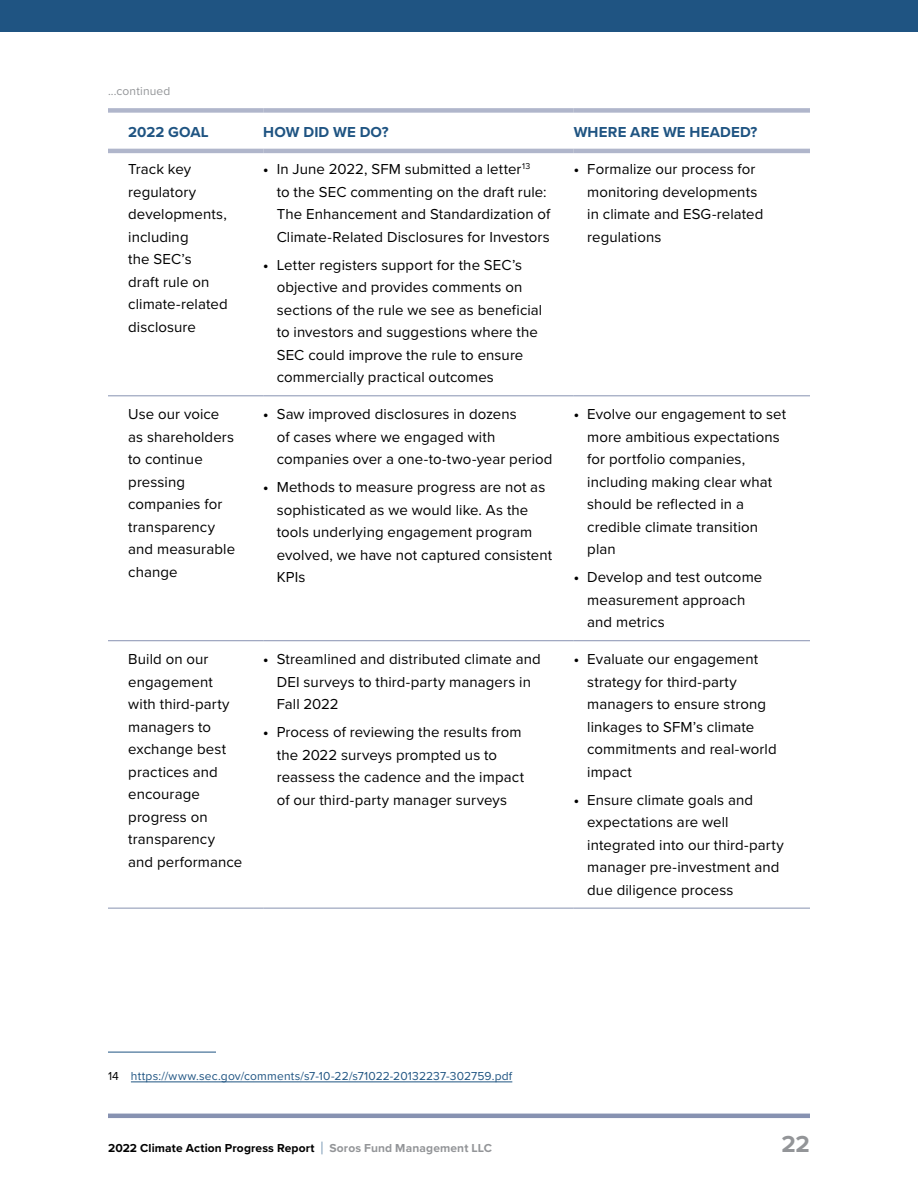
<style>
.page{position:relative;width:918px;height:1188px;background:#fff}
.page>*{position:absolute;margin:0;border:0;box-sizing:border-box;transform-origin:0 0}
.t1{font:700 24px "Proxima Nova";color:#939598}
.t2{font:15px/22.5px "Proxima Nova";letter-spacing:.005em;color:#000}
.t3{font:700 15px "Proxima Nova";letter-spacing:.01em;color:#1f5482}
.t4{font:12px "Proxima Nova";letter-spacing:.015em;color:#1f5482}
.t5{font:700 12px "Proxima Nova";letter-spacing:.01em;color:#000}
.t6{font:12px "Proxima Nova";letter-spacing:.015em;color:#939598}
.s1{font-weight:700}
.s2{color:#000}
.s3{font-weight:300;font-size:18px;color:#1f5482}
.s4{color:#939598}
</style>
<div class="page">
<div style="left:0;top:0;width:918px;height:32px;background:#1f5482"></div>
<hr style="left:108px;top:1114px;width:702px;height:4px;background:#8792b1">
<div style="left:108px;top:108px;width:155px;height:5px;background:#b0b6cb"></div>
<div style="left:263px;top:108px;width:311px;height:5px;background:#b0b6cb"></div>
<div style="left:574px;top:108px;width:236px;height:5px;background:#b0b6cb"></div>
<hr style="left:108px;top:149px;width:155px;height:4px;background:#b0b6cb">
<hr style="left:263px;top:149px;width:311px;height:4px;background:#b0b6cb">
<hr style="left:574px;top:149px;width:236px;height:4px;background:#b0b6cb">
<hr style="left:108px;top:908px;width:155px;height:1px;background:#8792b1">
<hr style="left:263px;top:908px;width:311px;height:1px;background:#8792b1">
<hr style="left:574px;top:908px;width:236px;height:1px;background:#8792b1">
<hr style="left:108px;top:395px;width:155px;height:1px;background:#8792b1">
<hr style="left:263px;top:395px;width:311px;height:1px;background:#8792b1">
<hr style="left:574px;top:395px;width:236px;height:1px;background:#8792b1">
<hr style="left:108px;top:640px;width:155px;height:1px;background:#8792b1">
<hr style="left:263px;top:640px;width:311px;height:1px;background:#8792b1">
<hr style="left:574px;top:640px;width:236px;height:1px;background:#8792b1">
<hr style="left:108px;top:1052px;width:108px;height:1px;background:#1f5482">
<hr style="left:131px;top:1082px;width:381px;height:1px;background:#1f5482">
<p class="t6" style="left:108px;top:82px;width:64px">...continued</p>
<p class="t3" style="left:128px;top:120px;width:82px">2022 GOAL</p>
<p class="t3" style="left:263px;top:120px;width:127px">HOW DID WE DO?</p>
<p class="t3" style="left:574px;top:120px;width:185px">WHERE ARE WE HEADED?</p>
<p class="t2" style="left:128px;top:158px;width:101px">Track key regulatory developments, including<br>the SEC’s<br>draft rule on climate-related disclosure</p>
<p class="t2" style="left:277px;top:158px;width:275px;text-indent:-14px"><span class="s1">•</span> In June 2022, SFM submitted a letter<sup>13<br></sup>to the SEC commenting on the draft rule:<br>The Enhancement and Standardization of Climate-Related Disclosures for Investors</p>
<p class="t2" style="left:587px;top:158px;width:178px;text-indent:-14px"><span class="s1">•</span> Formalize our process for monitoring developments in climate and ESG-related regulations</p>
<p class="t2" style="left:277px;top:253px;width:267px;text-indent:-13px"><span class="s1">•</span> Letter registers support for the SEC’s objective and provides comments on sections of the rule we see as beneficial to investors and suggestions where the SEC could improve the rule to ensure commercially practical outcomes</p>
<p class="t2" style="left:128px;top:402px;width:108px">Use our voice as shareholders to continue pressing companies for transparency and measurable change</p>
<p class="t2" style="left:277px;top:402px;width:277px;text-indent:-13px"><span class="s1">•</span> Saw improved disclosures in dozens<br>of cases where we engaged with companies over a one-to-two-year period</p>
<p class="t2" style="left:277px;top:475px;width:277px;text-indent:-13px"><span class="s1">•</span> Methods to measure progress are not as sophisticated as we would like. As the tools underlying engagement program evolved, we have not captured consistent<br>KPIs</p>
<p class="t2" style="left:128px;top:647px;width:116px">Build on our engagement with third-party managers to exchange best practices and encourage progress on transparency and performance</p>
<p class="t2" style="left:277px;top:647px;width:266px;text-indent:-13px"><span class="s1">•</span> Streamlined and distributed climate and<br>DEI surveys to third-party managers in<br>Fall 2022</p>
<p class="t2" style="left:277px;top:720px;width:249px;text-indent:-13px"><span class="s1">•</span> Process of reviewing the results from the 2022 surveys prompted us to reassess the cadence and the impact of our third-party manager surveys</p>
<p class="t2" style="left:587px;top:402px;width:200px;text-indent:-14px"><span class="s1">•</span> Evolve our engagement to set more ambitious expectations for portfolio companies, including making clear what should be reflected in a credible climate transition plan</p>
<p class="t2" style="left:587px;top:565px;width:177px;text-indent:-14px"><span class="s1">•</span> Develop and test outcome measurement approach and metrics</p>
<p class="t2" style="left:587px;top:647px;width:191px;text-indent:-14px"><span class="s1">•</span> Evaluate our engagement strategy for third-party managers to ensure strong linkages to SFM’s climate commitments and real-world impact</p>
<p class="t2" style="left:587px;top:788px;width:198px;text-indent:-14px"><span class="s1">•</span> Ensure climate goals and expectations are well integrated into our third-party manager pre-investment and due diligence process</p>
<p class="t4" style="left:108px;top:1067px;width:406px"><span class="s2">14</span> https://www.sec.gov/comments/s7-10-22/s71022-20132237-302759.pdf</p>
<p class="t5" style="left:108px;top:1139px;width:386px">2022 Climate Action Progress Report <span class="s3">|</span> <span class="s4">Soros Fund Management LLC</span></p>
<h1 class="t1" style="left:782px;top:1126px;width:30px">22</h1>
</div>
